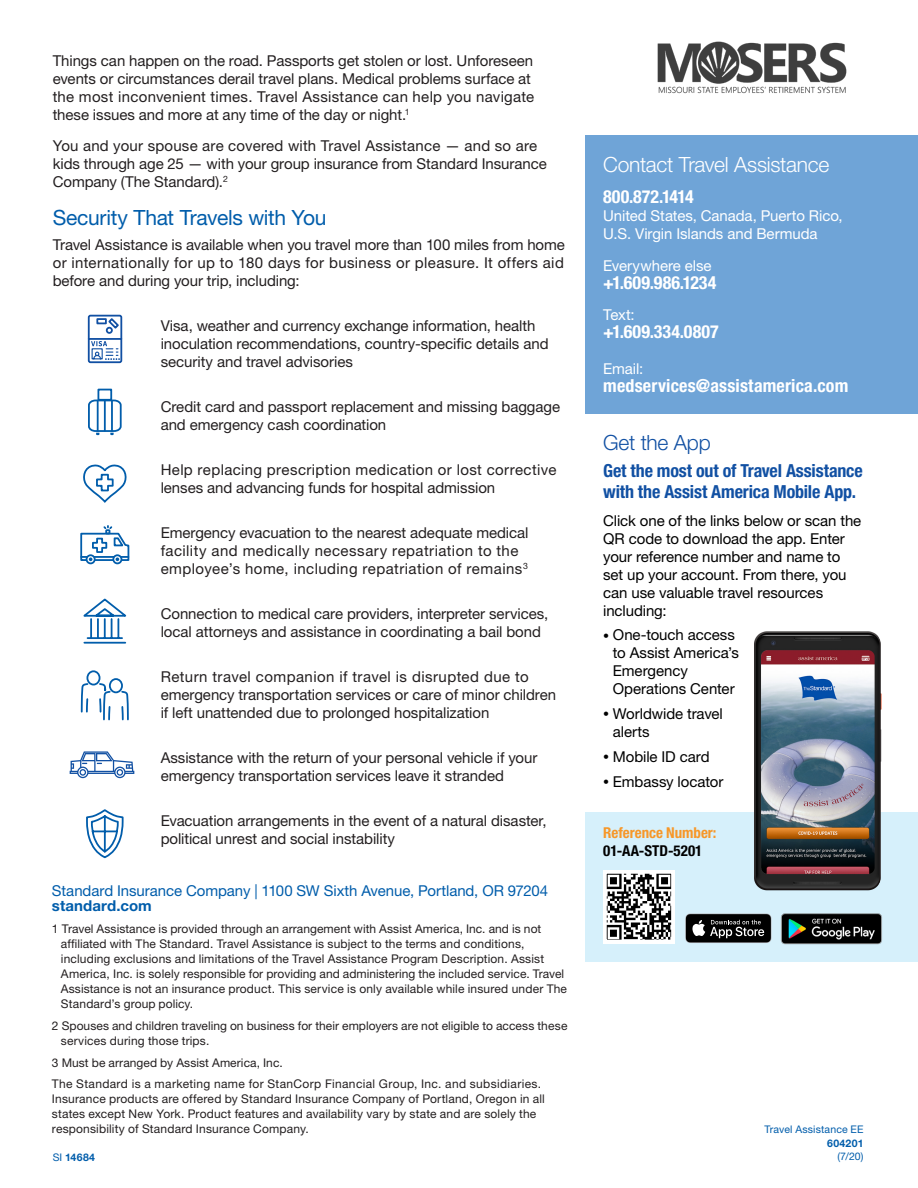
<style>
.page{position:relative;width:918px;height:1188px;background:#fff}
.page>*{position:absolute;margin:0;border:0;box-sizing:border-box;transform-origin:0 0}
.t1{font:21px "Helvetica Neue LT Std";letter-spacing:-.015em;color:#015dab}
.t2{font:300 21px "Helvetica Neue LT Std";letter-spacing:-.015em;color:#fff}
.t3{font:300 21px "Helvetica Neue LT Std";letter-spacing:-.01em;color:#1150a3}
.t4{font:700 condensed 18px "Helvetica Neue LT Std";letter-spacing:.01em;color:#fff}
.t5{font:700 condensed 18px/21px "Helvetica Neue LT Std";letter-spacing:-.01em;color:#1150a3}
.t6{font:15px/18px "Helvetica Neue LT Std";letter-spacing:-.005em;color:#231f20}
.t7{font:15px/18px "Helvetica Neue LT Std";letter-spacing:-.005em;color:#000}
.t8{font:15px/18px "Helvetica Neue LT Std";letter-spacing:.025em;color:#231f20}
.t9{font:15px/18px "Helvetica Neue LT Std";letter-spacing:.02em;color:#231f20}
.t10{font:15px/18px "Helvetica Neue LT Std";letter-spacing:-.005em;color:#fff}
.t11{font:15px/15px "Helvetica Neue LT Std";letter-spacing:-.005em;color:#015dab}
.t12{font:700 condensed 15px/18px "Helvetica Neue LT Std";color:#f79728}
.t13{font:12px/15px "Helvetica Neue LT Std";letter-spacing:.01em;color:#231f20}
.t14{font:10.5px/13.5px "Helvetica Neue LT Std";letter-spacing:.015em;color:#015dab;text-align:right}
.t15{font:700 10.5px "Helvetica Neue LT Std";letter-spacing:.035em;color:#015dab}
.s1{font-weight:700}
.s2{font-size:12px}
.s3{color:#000}
.s4{font-weight:400}
</style>
<div class="page">
<div style="left:585px;top:135px;width:333px;height:279px;background:#6fa4d7"></div>
<div style="left:585px;top:812px;width:333px;height:150px;background:#d6f0fb"></div>
<div style="left:98px;top:389px;width:14px;height:12px;border:2px solid #015dab"></div>
<svg style="left:88px;top:399px;width:34px;height:36px"></svg>
<hr style="left:97px;top:401px;width:2px;height:30px;background:#015dab">
<hr style="left:104px;top:401px;width:2px;height:30px;background:#015dab">
<hr style="left:111px;top:401px;width:2px;height:30px;background:#015dab">
<div style="left:86px;top:554px;width:10px;height:10px;border:2px solid #015dab;border-radius:50%"></div>
<div style="left:112px;top:554px;width:10px;height:10px;border:2px solid #015dab;border-radius:50%"></div>
<svg style="left:80px;top:525px;width:50px;height:37px"></svg>
<svg style="left:83px;top:598px;width:44px;height:46px"></svg>
<svg style="left:80px;top:670px;width:49px;height:51px"></svg>
<svg style="left:86px;top:809px;width:38px;height:50px"></svg>
<svg style="left:83px;top:464px;width:44px;height:39px"></svg>
<svg style="left:87px;top:314px;width:36px;height:50px"></svg>
<svg style="left:70px;top:751px;width:64px;height:27px"></svg>
<svg style="left:685px;top:914px;width:86px;height:29px;background:#2f2f30"></svg>
<img style="left:781px;top:913px;width:101px;height:32px">
<img style="left:607px;top:874px;width:64px;height:65px">
<div style="left:603px;top:870px;width:72px;height:73px;border:3px solid #fff"></div>
<img style="left:754px;top:631px;width:128px;height:260px">
<img style="left:657px;top:41px;width:190px;height:53px">
<p class="t6" style="left:53px;top:51px;width:483px">Things can happen on the road. Passports get stolen or lost. Unforeseen events or circumstances derail travel plans. Medical problems surface at the most inconvenient times. Travel Assistance can help you navigate these issues and more at any time of the day or night.<sup>1</sup></p>
<p class="t6" style="left:53px;top:137px;width:496px">You and your spouse are covered with Travel Assistance — and so are kids through age 25 — with your group insurance from Standard Insurance<br>Company (The Standard).<sup>2</sup></p>
<p class="t1" style="left:53px;top:205px;width:275px">Security That Travels with You</p>
<p class="t6" style="left:53px;top:235px;width:514px;text-align:justify">Travel Assistance is available when you travel more than 100 miles from home or internationally for up to 180 days for business or pleasure. It offers aid before and during your trip, including:</p>
<p class="t6" style="left:161px;top:316px;width:389px">Visa, weather and currency exchange information, health inoculation recommendations, country-specific details and security and travel advisories</p>
<p class="t6" style="left:161px;top:397px;width:401px">Credit card and passport replacement and missing baggage and emergency cash coordination</p>
<p class="t9" style="left:161px;top:460px;width:397px">Help replacing prescription medication or lost corrective lenses and advancing funds for hospital admission</p>
<p class="t8" style="left:161px;top:523px;width:369px">Emergency evacuation to the nearest adequate medical facility and medically necessary repatriation to the employee’s home, including repatriation of remains<sup>3</sup></p>
<p class="t6" style="left:161px;top:604px;width:389px">Connection to medical care providers, interpreter services, local attorneys and assistance in coordinating a bail bond</p>
<p class="t6" style="left:161px;top:667px;width:397px">Return travel companion if travel is disrupted due to emergency transportation services or care of minor children if left unattended due to prolonged hospitalization</p>
<p class="t6" style="left:161px;top:748px;width:378px">Assistance with the return of your personal vehicle if your emergency transportation services leave it stranded</p>
<p class="t6" style="left:161px;top:811px;width:388px">Evacuation arrangements in the event of a natural disaster, political unrest and social instability</p>
<p class="t11" style="left:52px;top:883px;width:498px">Standard Insurance Company | 1100 SW Sixth Avenue, Portland, OR 97204 <span class="s1">standard.com</span></p>
<p class="t13" style="left:61px;top:921px;width:508px;text-indent:-9px">1 Travel Assistance is provided through an arrangement with Assist America, Inc. and is not affiliated with The Standard. Travel Assistance is subject to the terms and conditions, including exclusions and limitations of the Travel Assistance Program Description. Assist America, Inc. is solely responsible for providing and administering the included service. Travel Assistance is not an insurance product. This service is only available while insured under The Standard’s group policy.</p>
<p class="t13" style="left:61px;top:1018px;width:508px;text-indent:-9px">2 Spouses and children traveling on business for their employers are not eligible to access these services during those trips.</p>
<p class="t13" style="left:52px;top:1051px;width:491px;line-height:21.8px">3 Must be arranged by Assist America, Inc.<br>The Standard is a marketing name for StanCorp Financial Group, Inc. and subsidiaries.</p>
<p class="t13" style="left:52px;top:1091px;width:494px">Insurance products are offered by Standard Insurance Company of Portland, Oregon in all states except New York. Product features and availability vary by state and are solely the responsibility of Standard Insurance Company.</p>
<p class="t2" style="left:603px;top:151px;width:228px">Contact Travel Assistance</p>
<p class="t4" style="left:603px;top:186px;width:92px">800.872.1414</p>
<p class="t10" style="left:603px;top:207px;width:241px">United States, Canada, Puerto Rico,<br>U.S. Virgin Islands and Bermuda</p>
<p class="t10" style="left:603px;top:256px;width:110px">Everywhere else</p>
<p class="t4" style="left:603px;top:271px;width:115px">+1.609.986.1234</p>
<p class="t10" style="left:603px;top:306px;width:33px">Text:</p>
<p class="t4" style="left:603px;top:321px;width:117px">+1.609.334.0807</p>
<p class="t10" style="left:603px;top:360px;width:42px">Email:</p>
<p class="t4" style="left:603px;top:375px;width:247px">medservices@assistamerica.com</p>
<p class="t3" style="left:603px;top:429px;width:109px">Get the App</p>
<p class="t5" style="left:603px;top:460px;width:261px">Get the most out of Travel Assistance with the Assist America Mobile App.</p>
<p class="t7" style="left:603px;top:511px;width:260px">Click one of the links below or scan the<br>QR code to download the app. Enter your reference number and name to set up your account. From there, you can use valuable travel resources including:</p>
<p class="t7" style="left:613px;top:626px;width:128px;text-indent:-10px"><span class="s2">•</span> One-touch access to Assist America’s<br>Emergency<br>Operations Center</p>
<p class="t7" style="left:613px;top:705px;width:111px;text-indent:-10px"><span class="s2">•</span> Worldwide travel alerts</p>
<p class="t7" style="left:603px;top:747px;width:108px"><span class="s2">•</span> Mobile ID card</p>
<p class="t7" style="left:603px;top:772px;width:122px"><span class="s2">•</span> Embassy locator</p>
<p class="t12" style="left:603px;top:824px;width:115px">Reference Number:<br><span class="s3">01-AA-STD-5201</span></p>
<p class="t14" style="left:765px;top:1123px;width:100px">Travel Assistance EE<br><span class="s1">604201</span></p>
<p class="t15" style="left:53px;top:1151px;width:44px"><span class="s4">SI</span> 14684</p>
<p class="t14" style="left:837px;top:1150px;width:28px">(7/20)</p>
</div>
